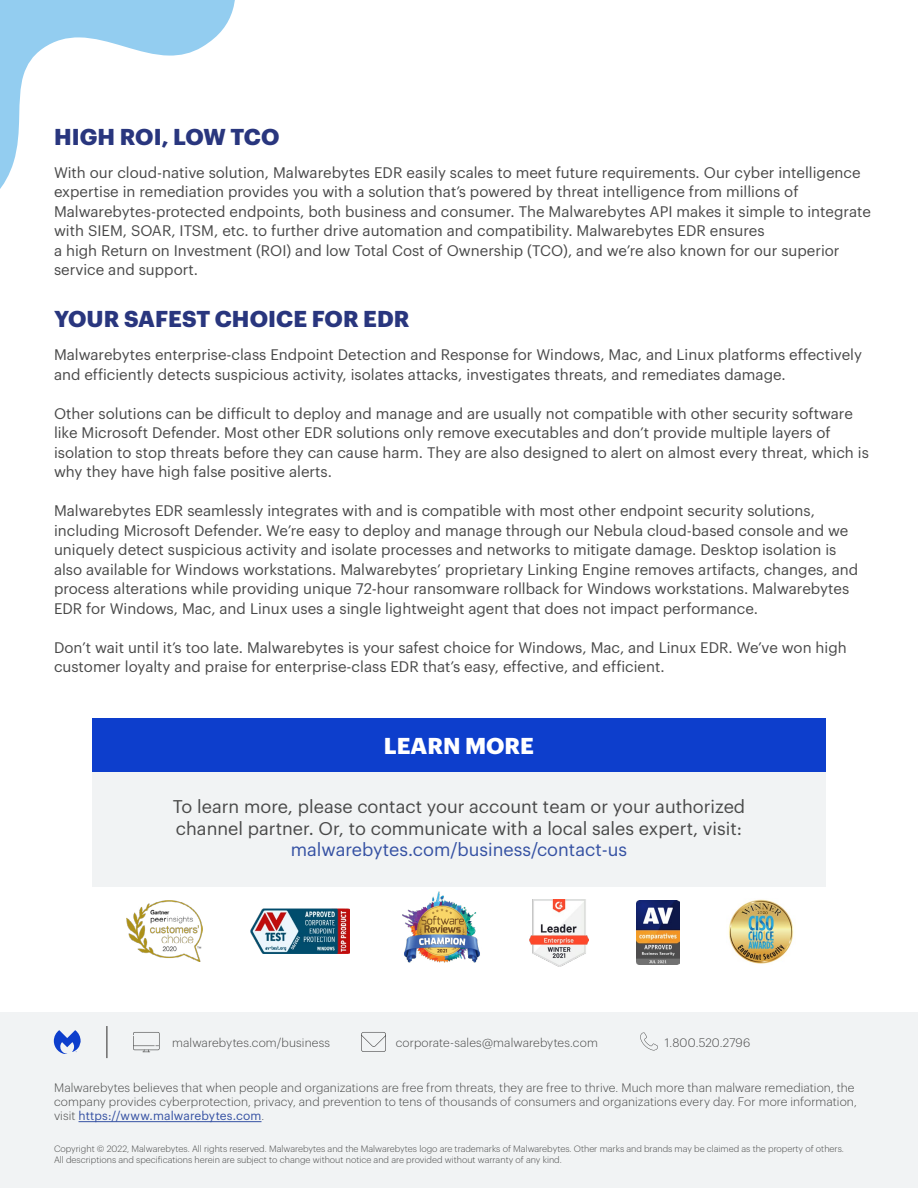
<style>
.page{position:relative;width:918px;height:1188px;background:#fff}
.page>*{position:absolute;margin:0;border:0;box-sizing:border-box;transform-origin:0 0}
.t1{font:700 22.5px "Graphik";letter-spacing:.005em;color:#29367e}
.t2{font:700 22.5px "Graphik";color:#fff}
.t3{font:18px/21.6px "Graphik";color:#494949}
.t4{font:18px "Graphik";color:#3551a3}
.t5{font:15px/19.5px "Graphik";color:#494949}
.t6{font:300 12px/14.4px "Graphik";letter-spacing:.01em;color:#494949}
.t7{font:300 9px/10.8px "Graphik";color:#494949}
.s1{font-weight:400;color:#3551a3}
</style>
<div class="page">
<div style="left:0;top:1012px;width:918px;height:176px;background:#f1f3f4"></div>
<hr style="left:106px;top:1026px;width:2px;height:32px;background:#6d6c6c">
<hr style="left:79px;top:1121px;width:183px;height:1px;background:#3551a3">
<svg style="left:361px;top:1032px;width:25px;height:20px"></svg>
<svg style="left:640px;top:1032px;width:18px;height:18px"></svg>
<svg style="left:133px;top:1032px;width:27px;height:21px"></svg>
<svg style="left:54px;top:1030px;width:27px;height:24px"></svg>
<div style="left:92px;top:719px;width:734px;height:53px;background:#0d3ecc"></div>
<div style="left:92px;top:772px;width:734px;height:114px;background:#f1f3f4"></div>
<img style="left:728px;top:899px;width:66px;height:65px">
<img style="left:529px;top:900px;width:59px;height:66px">
<img style="left:637px;top:900px;width:43px;height:65px">
<img style="left:250px;top:909px;width:100px;height:44px">
<img style="left:402px;top:892px;width:78px;height:70px">
<img style="left:127px;top:901px;width:76px;height:60px">
<svg style="left:0;top:0;width:235px;height:189px"></svg>
<h1 class="t1" style="left:54px;top:119px;width:227px">HIGH ROI, LOW TCO</h1>
<p class="t5" style="left:54px;top:161px;width:818px">With our cloud-native solution, Malwarebytes EDR easily scales to meet future requirements. Our cyber intelligence expertise in remediation provides you with a solution that’s powered by threat intelligence from millions of Malwarebytes-protected endpoints, both business and consumer. The Malwarebytes API makes it simple to integrate with SIEM, SOAR, ITSM, etc. to further drive automation and compatibility. Malwarebytes EDR ensures<br>a high Return on Investment (ROI) and low Total Cost of Ownership (TCO), and we’re also known for our superior service and support.</p>
<h1 class="t1" style="left:54px;top:302px;width:357px">YOUR SAFEST CHOICE FOR EDR</h1>
<p class="t5" style="left:54px;top:344px;width:810px">Malwarebytes enterprise-class Endpoint Detection and Response for Windows, Mac, and Linux platforms effectively and efficiently detects suspicious activity, isolates attacks, investigates threats, and remediates damage.</p>
<p class="t5" style="left:54px;top:402px;width:816px">Other solutions can be difficult to deploy and manage and are usually not compatible with other security software like Microsoft Defender. Most other EDR solutions only remove executables and don’t provide multiple layers of isolation to stop threats before they can cause harm. They are also designed to alert on almost every threat, which is why they have high false positive alerts.</p>
<p class="t5" style="left:54px;top:500px;width:806px">Malwarebytes EDR seamlessly integrates with and is compatible with most other endpoint security solutions, including Microsoft Defender. We’re easy to deploy and manage through our Nebula cloud-based console and we uniquely detect suspicious activity and isolate processes and networks to mitigate damage. Desktop isolation is also available for Windows workstations. Malwarebytes’ proprietary Linking Engine removes artifacts, changes, and process alterations while providing unique 72-hour ransomware rollback for Windows workstations. Malwarebytes EDR for Windows, Mac, and Linux uses a single lightweight agent that does not impact performance.</p>
<p class="t5" style="left:54px;top:636px;width:794px">Don’t wait until it’s too late. Malwarebytes is your safest choice for Windows, Mac, and Linux EDR. We’ve won high customer loyalty and praise for enterprise-class EDR that’s easy, effective, and efficient.</p>
<h1 class="t2" style="left:384px;top:729px;width:152px">LEARN MORE</h1>
<p class="t3" style="left:173px;top:794px;width:574px">To learn more, please contact your account team or your authorized channel partner. Or, to communicate with a local sales expert, visit:</p>
<p class="t4" style="left:291px;top:836px;width:338px">malwarebytes.com/business/contact-us</p>
<p class="t6" style="left:172px;top:1034px;width:159px">malwarebytes.com/business</p>
<p class="t6" style="left:396px;top:1034px;width:204px">corporate-sales@malwarebytes.com</p>
<p class="t6" style="left:665px;top:1034px;width:87px">1.800.520.2796</p>
<p class="t6" style="left:54px;top:1079px;width:804px">Malwarebytes believes that when people and organizations are free from threats, they are free to thrive. Much more than malware remediation, the company provides cyberprotection, privacy, and prevention to tens of thousands of consumers and organizations every day. For more information, visit <span class="s1">https://www.malwarebytes.com</span>.</p>
<p class="t7" style="left:54px;top:1143px;width:791px">Copyright © 2022, Malwarebytes. All rights reserved. Malwarebytes and the Malwarebytes logo are trademarks of Malwarebytes. Other marks and brands may be claimed as the property of others.<br>All descriptions and specifications herein are subject to change without notice and are provided without warranty of any kind.</p>
</div>
